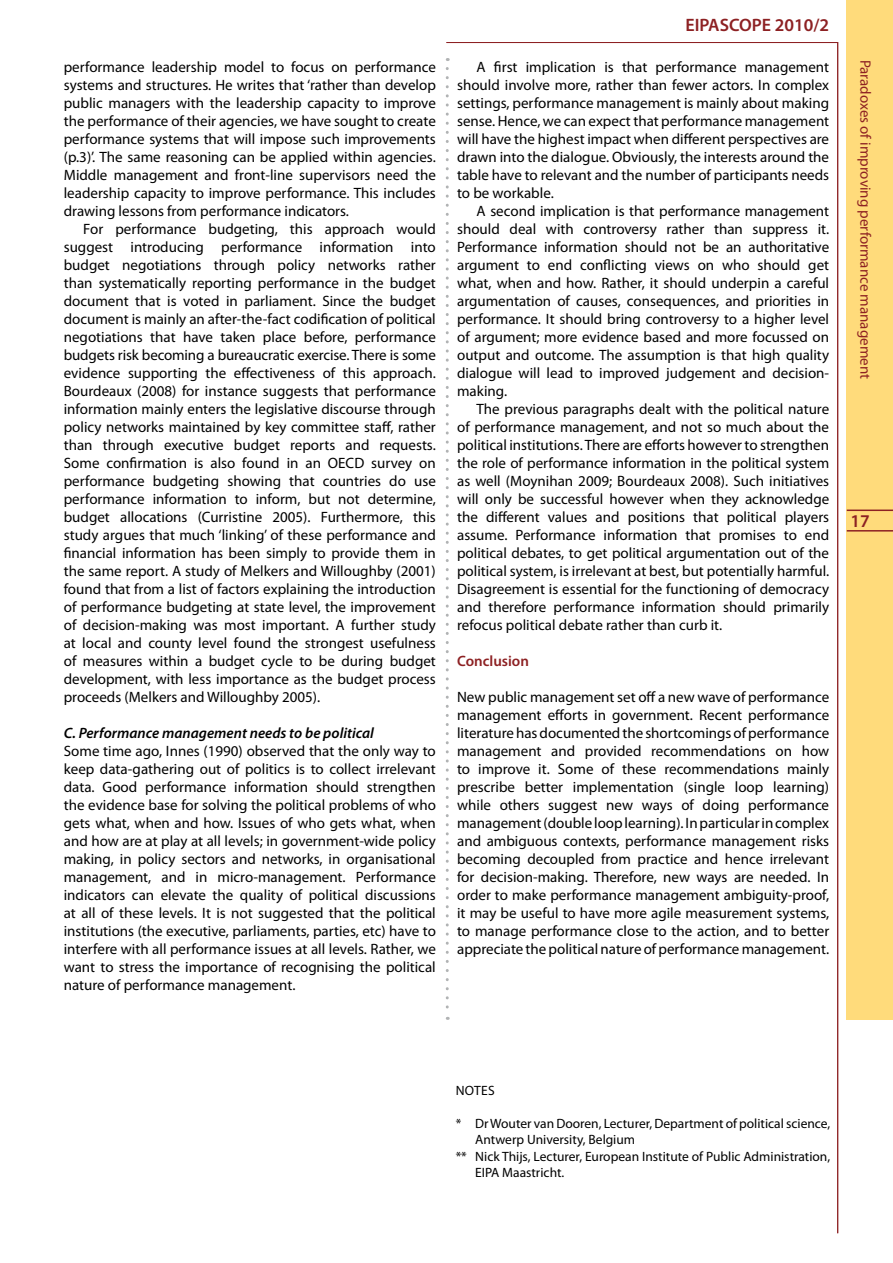
<style>
.page{position:relative;width:893px;height:1263px;background:#fff}
.page>*{position:absolute;margin:0;border:0;box-sizing:border-box;transform-origin:0 0}
.t1{font:600 18px "Myriad Pro";color:#8d2123}
.t2{font:15px/18px "Myriad Pro";color:#000;text-align:justify}
.t3{font:15px "Myriad Pro";color:#8d2123}
.t4{font:italic 600 15px "Myriad Pro";color:#000}
.t5{font:600 15px "Myriad Pro";color:#8d2123}
.t6{font:13.5px "Myriad Pro";color:#000}
</style>
<div class="page">
<div style="left:847px;top:0;width:46px;height:1020px;background:#ffdb7b"></div>
<svg style="left:446px;top:42px;width:392px;height:1192px"></svg>
<hr style="left:847px;top:509px;width:46px;height:2px;background:#8d2123">
<hr style="left:847px;top:530px;width:46px;height:1px;background:#8d2123">
<svg style="left:446px;top:68px;width:3px;height:952px"></svg>
<p class="t2" style="left:64px;top:58px;width:374px">performance leadership model to focus on performance systems and structures. He writes that ‘rather than develop public managers with the leadership capacity to improve the performance of their agencies, we have sought to create performance systems that will impose such improvements (p.3)’. The same reasoning can be applied within agencies.<br>Middle management and front-line supervisors need the leadership capacity to improve performance. This includes drawing lessons from performance indicators.</p>
<p class="t2" style="left:64px;top:220px;width:374px;text-indent:20px">For performance budgeting, this approach would suggest introducing performance information into budget negotiations through policy networks rather than systematically reporting performance in the budget document that is voted in parliament. Since the budget document is mainly an after-the-fact codification of political negotiations that have taken place before, performance budgets risk becoming a bureaucratic exercise. There is some evidence supporting the effectiveness of this approach.<br>Bourdeaux (2008) for instance suggests that performance information mainly enters the legislative discourse through policy networks maintained by key committee staff, rather than through executive budget reports and requests.<br>Some confirmation is also found in an OECD survey on performance budgeting showing that countries do use performance information to inform, but not determine, budget allocations (Curristine 2005). Furthermore, this study argues that much ‘linking’ of these performance and financial information has been simply to provide them in the same report. A study of Melkers and Willoughby (2001) found that from a list of factors explaining the introduction of performance budgeting at state level, the improvement of decision-making was most important. A further study at local and county level found the strongest usefulness of measures within a budget cycle to be during budget development, with less importance as the budget process proceeds (Melkers and Willoughby 2005).</p>
<p class="t4" style="left:64px;top:723px;width:312px">C. Performance management needs to be political</p>
<p class="t2" style="left:64px;top:742px;width:374px">Some time ago, Innes (1990) observed that the only way to keep data-gathering out of politics is to collect irrelevant data. Good performance information should strengthen the evidence base for solving the political problems of who gets what, when and how. Issues of who gets what, when and how are at play at all levels; in government-wide policy making, in policy sectors and networks, in organisational management, and in micro-management. Performance indicators can elevate the quality of political discussions at all of these levels. It is not suggested that the political institutions (the executive, parliaments, parties, etc) have to interfere with all performance issues at all levels. Rather, we want to stress the importance of recognising the political nature of performance management.</p>
<p class="t1" style="left:685px;top:13px;width:145px">EIPASCOPE 2010/2</p>
<p class="t2" style="left:457px;top:58px;width:374px;text-indent:20px">A first implication is that performance management should involve more, rather than fewer actors. In complex settings, performance management is mainly about making sense. Hence, we can expect that performance management will have the highest impact when different perspectives are drawn into the dialogue. Obviously, the interests around the table have to relevant and the number of participants needs to be workable.</p>
<p class="t2" style="left:457px;top:202px;width:374px;text-indent:20px">A second implication is that performance management should deal with controversy rather than suppress it.<br>Performance information should not be an authoritative argument to end conflicting views on who should get what, when and how. Rather, it should underpin a careful argumentation of causes, consequences, and priorities in performance. It should bring controversy to a higher level of argument; more evidence based and more focussed on output and outcome. The assumption is that high quality dialogue will lead to improved judgement and decision&shy;making.</p>
<p class="t2" style="left:457px;top:400px;width:374px;text-indent:20px">The previous paragraphs dealt with the political nature of performance management, and not so much about the political institutions. There are efforts however to strengthen the role of performance information in the political system as well (Moynihan 2009; Bourdeaux 2008). Such initiatives will only be successful however when they acknowledge the different values and positions that political players assume. Performance information that promises to end political debates, to get political argumentation out of the political system, is irrelevant at best, but potentially harmful.<br>Disagreement is essential for the functioning of democracy and therefore performance information should primarily refocus political debate rather than curb it.</p>
<p class="t5" style="left:457px;top:651px;width:73px">Conclusion</p>
<p class="t2" style="left:457px;top:688px;width:374px">New public management set off a new wave of performance management efforts in government. Recent performance literature has documented the shortcomings of performance management and provided recommendations on how to improve it. Some of these recommendations mainly prescribe better implementation (single loop learning) while others suggest new ways of doing performance management (double loop learning). In particular in complex and ambiguous contexts, performance management risks becoming decoupled from practice and hence irrelevant for decision-making. Therefore, new ways are needed. In order to make performance management ambiguity-proof, it may be useful to have more agile measurement systems, to manage performance close to the action, and to better appreciate the political nature of performance management.</p>
<p class="t3" style="left:875px;top:60px;width:321px;rotate:90deg">Paradoxes of improving performance management</p>
<p class="t1" style="left:874px;top:60px;width:411px;rotate:90deg">Ex mis etebatrum res? Ceridest viridepsena omaximil</p>
<p class="t1" style="left:851px;top:509px;width:21px">17</p>
<p class="t6" style="left:456px;top:1082px;width:40px">NOTES</p>
<p class="t6" style="left:456px;top:1115px;width:376px">* Dr Wouter van Dooren, Lecturer, Department of political science,</p>
<p class="t6" style="left:475px;top:1131px;width:161px">Antwerp University, Belgium</p>
<p class="t6" style="left:456px;top:1148px;width:376px">** Nick Thijs, Lecturer, European Institute of Public Administration,</p>
<p class="t6" style="left:475px;top:1164px;width:91px">EIPA Maastricht.</p>
</div>
